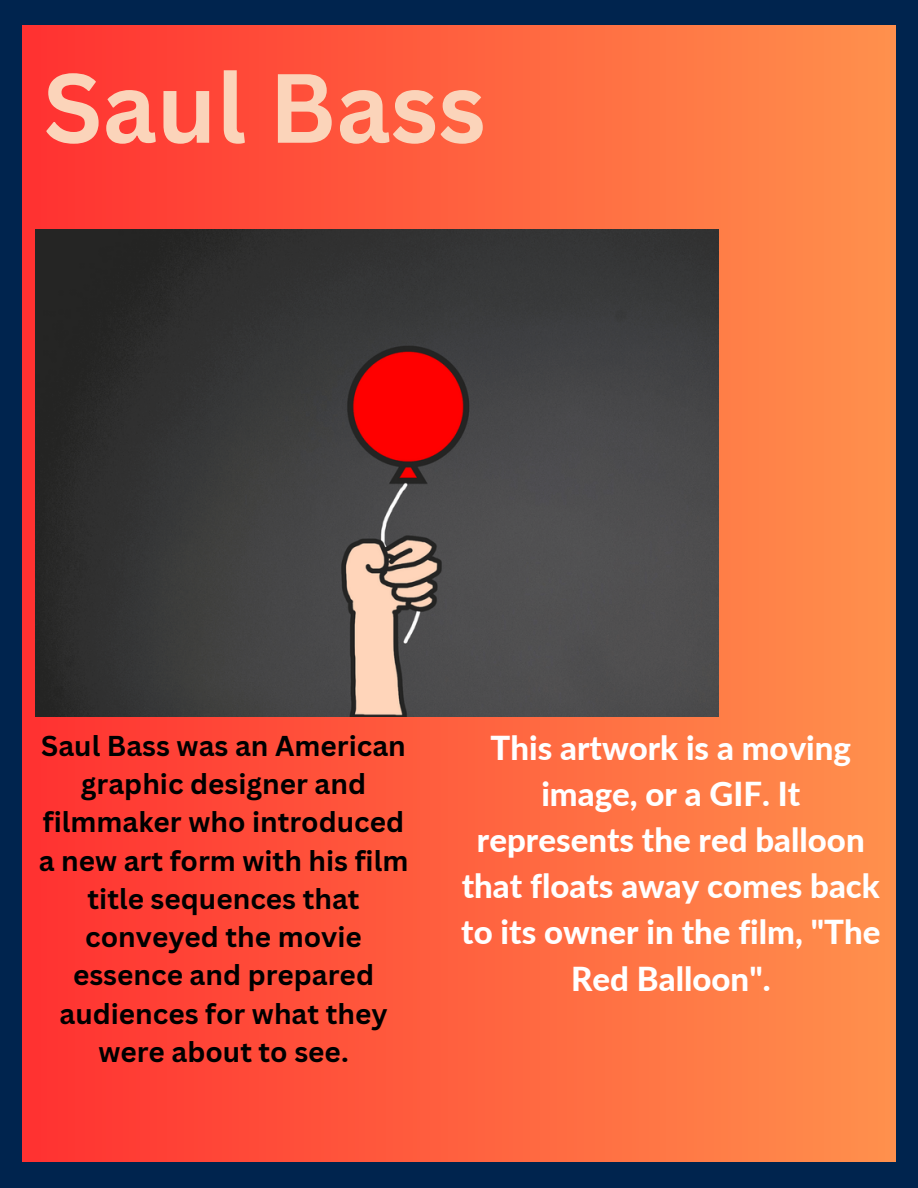
<style>
.page{position:relative;width:918px;height:1188px;background:#00244e}
.page>*{position:absolute;margin:0;border:0;box-sizing:border-box;transform-origin:0 0}
.t1{font:700 96px "Canva Sans";color:#fbd4ba}
.t2{font:800 33px/46.2px "Lato";color:#fff;text-align:center}
.t3{font:700 27.9px/38.2px "Canva Sans";color:#000;text-align:center}
</style>
<div class="page">
<div style="left:23px;top:25px;width:872px;height:1136px;background:linear-gradient(to right,#fd3131,#ff904d)"></div>
<img style="left:36px;top:230px;width:683px;height:487px">
<h1 class="t1" style="left:43px;top:40px;width:444px">Saul Bass</h1>
<p class="t3" style="left:39px;top:726px;width:371px">Saul Bass was an American graphic designer and filmmaker who introduced a new art form with his film title sequences that conveyed the movie essence and prepared audiences for what they were about to see.</p>
<p class="t2" style="left:461px;top:724px;width:421px">This artwork is a moving image, or a GIF. It represents the red balloon that floats away comes back to its owner in the film, "The<br>Red Balloon".</p>
</div>
